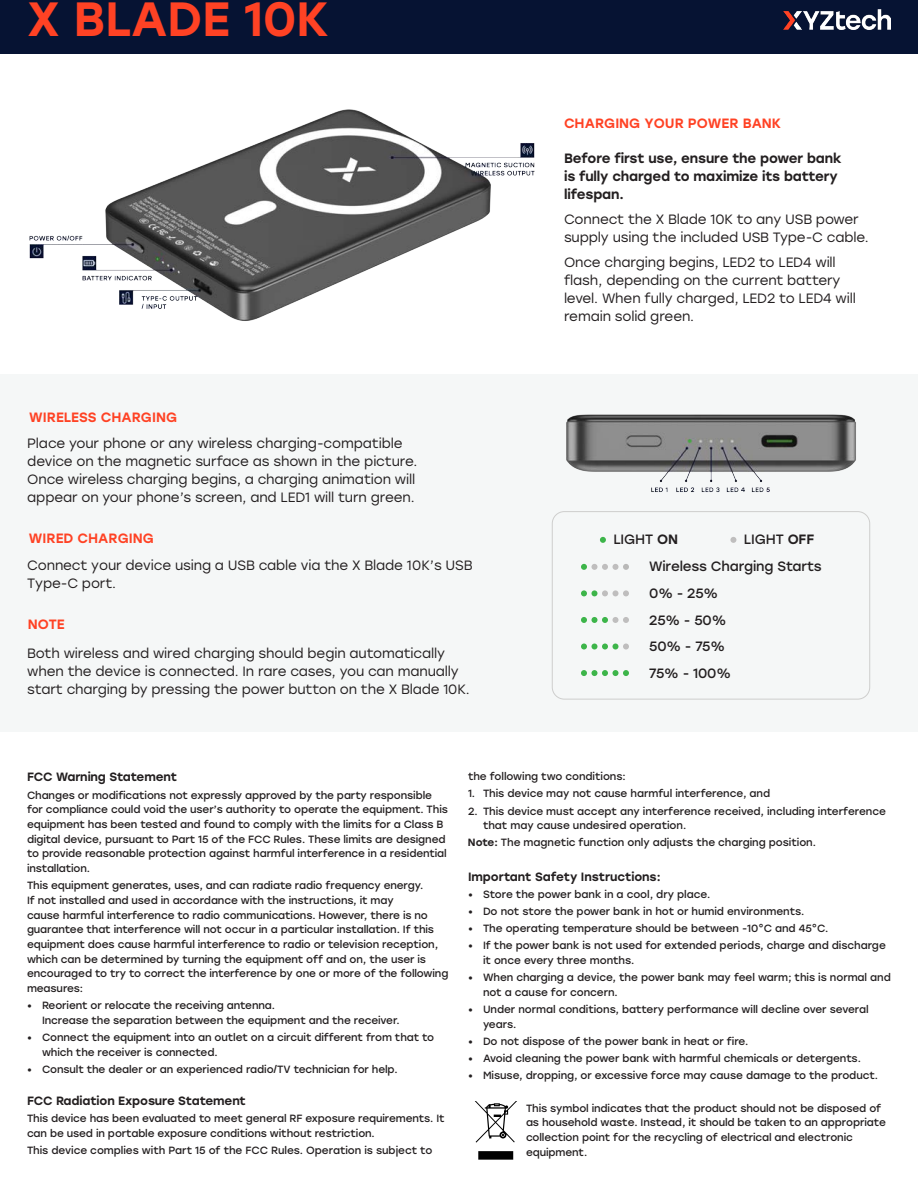
<style>
.page{position:relative;width:918px;height:1188px;background:#fff}
.page>*{position:absolute;margin:0;border:0;box-sizing:border-box;transform-origin:0 0}
.t1{font:500 48px "Stolzl";letter-spacing:-.005em;color:#ff4224}
.t2{font:13.5px/18px "Stolzl";letter-spacing:-.01em;color:#231f20}
.t3{font:500 13.5px/18px "Stolzl";letter-spacing:-.01em;color:#231f20}
.t4{font:13.5px "Stolzl";letter-spacing:-.01em;color:#231f20}
.t5{font:500 13.5px "Stolzl";color:#ff4224}
.t6{font:500 12px "Stolzl";letter-spacing:-.01em;color:#231f20}
.t7{font:10.5px/14.7px "Stolzl";letter-spacing:-.01em;color:#231f20}
.s1{font-weight:500}
</style>
<div class="page">
<img style="left:29px;top:109px;width:506px;height:212px">
<div style="left:0;top:0;width:918px;height:54px;background:#061333"></div>
<img style="left:783px;top:9px;width:108px;height:21px">
<div style="left:0;top:374px;width:918px;height:358px;background:#f5f7f7"></div>
<img style="left:566px;top:414px;width:290px;height:78px">
<svg style="left:581px;top:564px;width:48px;height:6px"></svg>
<svg style="left:581px;top:590px;width:48px;height:6px"></svg>
<svg style="left:581px;top:617px;width:48px;height:6px"></svg>
<svg style="left:581px;top:644px;width:48px;height:6px"></svg>
<svg style="left:581px;top:670px;width:48px;height:6px"></svg>
<svg style="left:600px;top:537px;width:6px;height:6px"></svg>
<svg style="left:730px;top:537px;width:6px;height:6px"></svg>
<div style="left:552px;top:511px;width:318px;height:188px;border:1px solid #cececd;border-radius:12px"></div>
<svg style="left:475px;top:1101px;width:42px;height:59px"></svg>
<p class="t1" style="left:27px;top:-15px;width:304px">X BLADE 10K</p>
<p class="t5" style="left:29px;top:408px;width:149px">WIRELESS CHARGING</p>
<p class="t2" style="left:27px;top:434px;width:392px">Place your phone or any wireless charging-compatible device on the magnetic surface as shown in the picture.<br>Once wireless charging begins, a charging animation will appear on your phone’s screen, and LED1 will turn green.</p>
<p class="t5" style="left:29px;top:529px;width:127px">WIRED CHARGING</p>
<p class="t2" style="left:27px;top:555px;width:447px">Connect your device using a USB cable via the X Blade 10K’s USB<br>Type-C port.</p>
<p class="t5" style="left:28px;top:614px;width:39px">NOTE</p>
<p class="t2" style="left:27px;top:643px;width:444px">Both wireless and wired charging should begin automatically when the device is connected. In rare cases, you can manually start charging by pressing the power button on the X Blade 10K.</p>
<p class="t5" style="left:564px;top:114px;width:219px">CHARGING YOUR POWER BANK</p>
<p class="t3" style="left:564px;top:149px;width:279px">Before first use, ensure the power bank is fully charged to maximize its battery lifespan.</p>
<p class="t2" style="left:564px;top:210px;width:306px">Connect the X Blade 10K to any USB power supply using the included USB Type-C cable.</p>
<p class="t2" style="left:564px;top:252px;width:293px">Once charging begins, LED2 to LED4 will flash, depending on the current battery level. When fully charged, LED2 to LED4 will remain solid green.</p>
<p class="t4" style="left:613px;top:530px;width:66px">LIGHT <span class="s1">ON</span></p>
<p class="t4" style="left:744px;top:530px;width:72px">LIGHT <span class="s1">OFF</span></p>
<p class="t4" style="left:649px;top:557px;width:174px">Wireless Charging Starts</p>
<p class="t4" style="left:649px;top:584px;width:70px">0% - 25%</p>
<p class="t4" style="left:649px;top:610px;width:79px">25% - 50%</p>
<p class="t4" style="left:649px;top:637px;width:77px">50% - 75%</p>
<p class="t4" style="left:649px;top:663px;width:83px">75% - 100%</p>
<p class="t6" style="left:27px;top:769px;width:152px">FCC Warning Statement</p>
<p class="t7" style="left:27px;top:787px;width:422px">Changes or modifications not expressly approved by the party responsible for compliance could void the user’s authority to operate the equipment. This equipment has been tested and found to comply with the limits for a Class B digital device, pursuant to Part 15 of the FCC Rules. These limits are designed to provide reasonable protection against harmful interference in a residential installation.</p>
<p class="t7" style="left:27px;top:878px;width:423px">This equipment generates, uses, and can radiate radio frequency energy.<br>If not installed and used in accordance with the instructions, it may<br>cause harmful interference to radio communications. However, there is no guarantee that interference will not occur in a particular installation. If this equipment does cause harmful interference to radio or television reception, which can be determined by turning the equipment off and on, the user is encouraged to try to correct the interference by one or more of the following measures:</p>
<p class="t7" style="left:42px;top:998px;width:359px;text-indent:-15px">• Reorient or relocate the receiving antenna.<br>Increase the separation between the equipment and the receiver.</p>
<p class="t7" style="left:42px;top:1030px;width:394px;text-indent:-15px">• Connect the equipment into an outlet on a circuit different from that to which the receiver is connected.</p>
<p class="t7" style="left:27px;top:1061px;width:372px">• Consult the dealer or an experienced radio/TV technician for help.</p>
<p class="t6" style="left:27px;top:1092px;width:220px">FCC Radiation Exposure Statement</p>
<p class="t7" style="left:27px;top:1110px;width:419px">This device has been evaluated to meet general RF exposure requirements. It can be used in portable exposure conditions without restriction.</p>
<p class="t7" style="left:27px;top:1142px;width:407px">This device complies with Part 15 of the FCC Rules. Operation is subject to</p>
<p class="t7" style="left:468px;top:769px;width:159px">the following two conditions:</p>
<p class="t7" style="left:468px;top:786px;width:304px">1. This device may not cause harmful interference, and</p>
<p class="t7" style="left:483px;top:803px;width:404px;text-indent:-15px">2. This device must accept any interference received, including interference that may cause undesired operation.</p>
<p class="t7" style="left:468px;top:835px;width:350px"><span class="s1">Note:</span> The magnetic function only adjusts the charging position.</p>
<p class="t6" style="left:468px;top:868px;width:194px">Important Safety Instructions:</p>
<p class="t7" style="left:468px;top:886px;width:244px">• Store the power bank in a cool, dry place.</p>
<p class="t7" style="left:468px;top:903px;width:338px">• Do not store the power bank in hot or humid environments.</p>
<p class="t7" style="left:468px;top:921px;width:362px">• The operating temperature should be between -10°C and 45°C.</p>
<p class="t7" style="left:483px;top:938px;width:404px;text-indent:-15px">• If the power bank is not used for extended periods, charge and discharge it once every three months.</p>
<p class="t7" style="left:483px;top:969px;width:409px;text-indent:-15px">• When charging a device, the power bank may feel warm; this is normal and not a cause for concern.</p>
<p class="t7" style="left:483px;top:1001px;width:387px;text-indent:-15px">• Under normal conditions, battery performance will decline over several years.</p>
<p class="t7" style="left:468px;top:1033px;width:282px">• Do not dispose of the power bank in heat or fire.</p>
<p class="t7" style="left:468px;top:1050px;width:394px">• Avoid cleaning the power bank with harmful chemicals or detergents.</p>
<p class="t7" style="left:468px;top:1067px;width:412px">• Misuse, dropping, or excessive force may cause damage to the product.</p>
<p class="t7" style="left:526px;top:1100px;width:362px">This symbol indicates that the product should not be disposed of as household waste. Instead, it should be taken to an appropriate collection point for the recycling of electrical and electronic equipment.</p>
</div>
